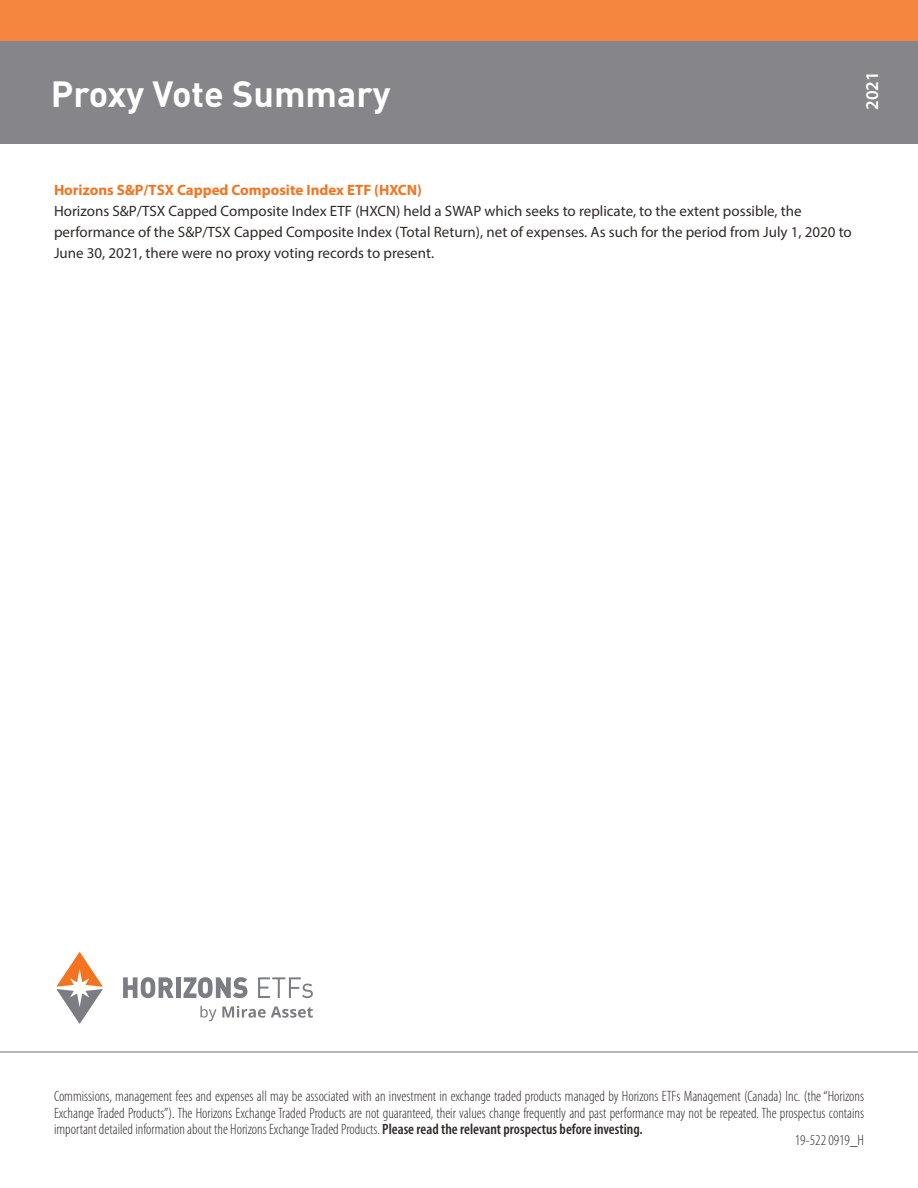
<style>
.page{position:relative;width:918px;height:1188px;background:#fff}
.page>*{position:absolute;margin:0;border:0;box-sizing:border-box;transform-origin:0 0}
.t1{font:700 36px "DIN Pro";color:#fff}
.t2{font:600 18px "Myriad Pro";color:#fff}
.t3{font:300 condensed 15px/16.5px "Myriad Pro";color:#302a28;text-align:justify}
.page_headings{font:15px/21px "Myriad Pro";color:#302a28}
.page_headings-2{font:700 15px "Myriad Pro";color:#f47321}
.s1{font-weight:600}
</style>
<div class="page">
<div style="left:0;top:41px;width:918px;height:103px;background:#868589"></div>
<div style="left:0;top:0;width:918px;height:41px;background:#f58640"></div>
<hr style="left:0;top:1052px;width:918px;height:1px;background:#717074">
<svg style="left:200px;top:1006px;width:113px;height:15px"></svg>
<svg style="left:56px;top:952px;width:47px;height:72px"></svg>
<svg style="left:123px;top:977px;width:51px;height:21px"></svg>
<div style="left:176px;top:977px;width:5px;height:21px;background:#7b7d82"></div>
<svg style="left:183px;top:977px;width:64px;height:21px"></svg>
<svg style="left:258px;top:977px;width:55px;height:21px"></svg>
<h1 class="t1" style="left:51px;top:64px;width:341px">Proxy Vote Summary</h1>
<p class="t2" style="left:861px;top:110px;width:40px;rotate:-90deg">2021</p>
<p class="page_headings-2" style="left:54px;top:180px;width:369px">Horizons S&amp;P/TSX Capped Composite Index ETF (HXCN)</p>
<p class="page_headings" style="left:54px;top:200px;width:799px">Horizons S&amp;P/TSX Capped Composite Index ETF (HXCN) held a SWAP which seeks to replicate, to the extent possible, the performance of the S&amp;P/TSX Capped Composite Index (Total Return), net of expenses. As such for the period from July 1, 2020 to<br>June 30, 2021, there were no proxy voting records to present.</p>
<p class="t3" style="left:54px;top:1088px;width:812px">Commissions, management fees and expenses all may be associated with an investment in exchange traded products managed by Horizons ETFs Management (Canada) Inc. (the “Horizons Exchange Traded Products”). The Horizons Exchange Traded Products are not guaranteed, their values change frequently and past performance may not be repeated. The prospectus contains important detailed information about the Horizons Exchange Traded Products. <span class="s1">Please read the relevant prospectus before investing.</span></p>
<p class="t3" style="left:795px;top:1132px;width:71px">19-522 0919_H</p>
</div>
